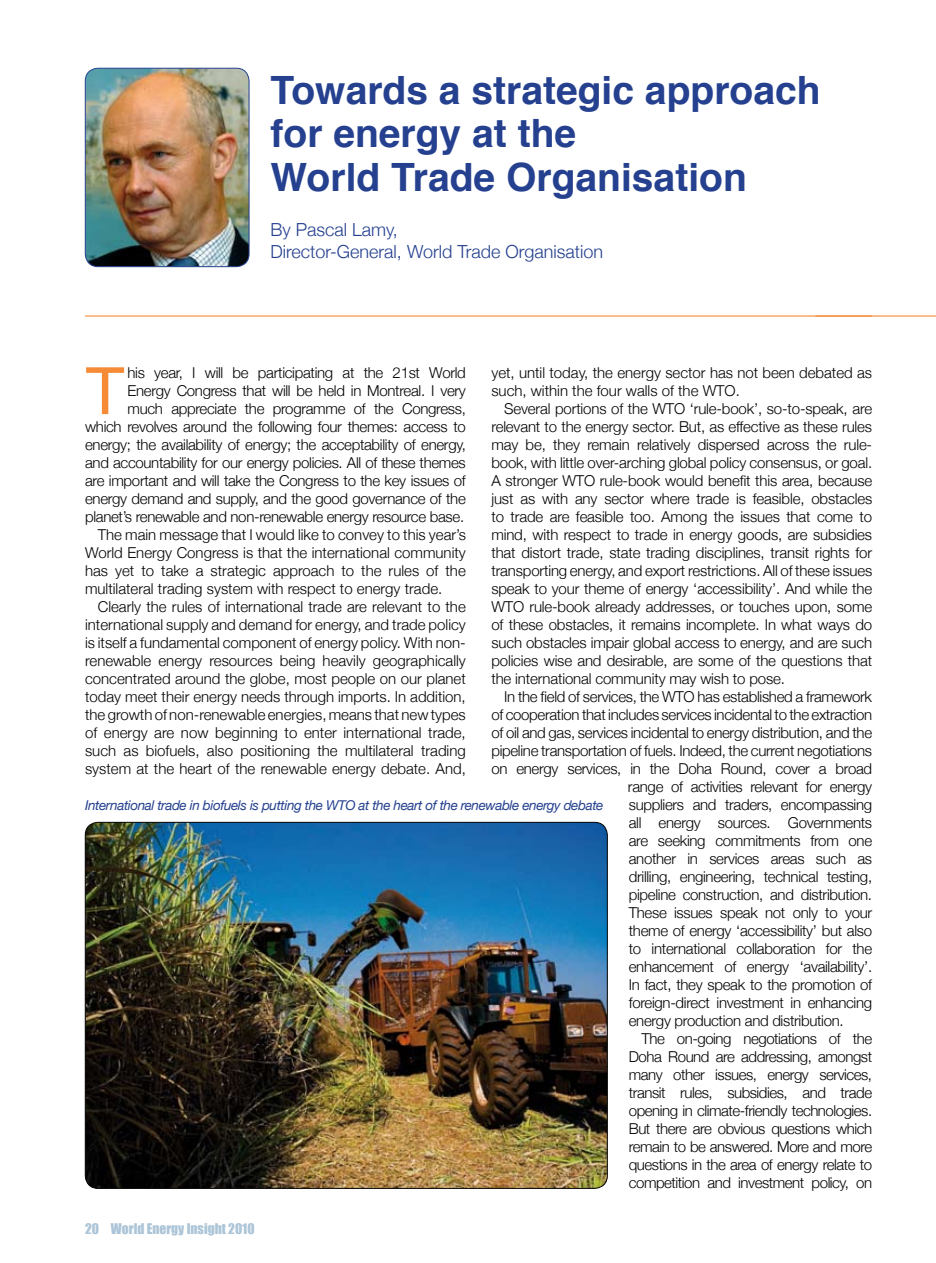
<style>
.page{position:relative;width:936px;height:1263px;background:#fff}
.page>*{position:absolute;margin:0;border:0;box-sizing:border-box;transform-origin:0 0}
.t1{font:65.1px "Helvetica";color:#f68b37}
.t2{font:700 39px/43.5px "Helvetica";color:#24408f}
.t3{font:300 18px/22.5px "Helvetica Neue";color:#24408f}
.t4{font:300 15px/18px "Helvetica Neue";letter-spacing:-.02em;color:#000;text-align:justify}
.t5{font:300 15px/18px "Helvetica Neue";color:#000}
.t6{font:italic 13.5px "Helvetica Neue";letter-spacing:-.03em;color:#24408f}
.t7{font:13.5px "Impact";color:#acc5d8}
</style>
<div class="page">
<hr style="left:85px;top:315px;width:787px;height:2px;background:#f68b37">
<hr style="left:815px;top:315px;width:120px;height:2px;background:#f68b37">
<img style="left:85px;top:68px;width:164px;height:199px;border-radius:13px">
<div style="left:85px;top:68px;width:164px;height:199px;border:1px solid #24408f;border-radius:13px"></div>
<img style="left:85px;top:822px;width:522px;height:366px;border-radius:13px">
<h2 class="t2" style="left:270px;top:66px;width:551px">Towards a strategic approach for energy at the<br>World Trade Organisation</h2>
<p class="t3" style="left:270px;top:218px;width:334px">By Pascal Lamy,<br>Director-General, World Trade Organisation</p>
<h1 class="t1" style="left:85px;top:335px;width:41px">T</h1>
<p class="t4" style="left:127px;top:363px;width:340px">his year, I will be participating at the 21st World</p>
<p class="t5" style="left:491px;top:363px;width:382px">yet, until today, the energy sector has not been debated as such, within the four walls of the WTO.</p>
<p class="t4" style="left:491px;top:399px;width:382px;text-indent:13px">Several portions of the WTO ‘rule-book’, so-to-speak, are relevant to the energy sector. But, as effective as these rules may be, they remain relatively dispersed across the rule&shy;book, with little over-arching global policy consensus, or goal.<br>A stronger WTO rule-book would benefit this area, because just as with any sector where trade is feasible, obstacles to trade are feasible too. Among the issues that come to mind, with respect to trade in energy goods, are subsidies that distort trade, state trading disciplines, transit rights for transporting energy, and export restrictions. All of these issues speak to your theme of energy ‘accessibility’. And while the WTO rule-book already addresses, or touches upon, some of these obstacles, it remains incomplete. In what ways do such obstacles impair global access to energy, and are such policies wise and desirable, are some of the questions that the international community may wish to pose.</p>
<p class="t4" style="left:504px;top:687px;width:369px">In the field of services, the WTO has established a framework</p>
<p class="t4" style="left:491px;top:705px;width:382px">of cooperation that includes services incidental to the extraction</p>
<p class="t4" style="left:491px;top:723px;width:382px">of oil and gas, services incidental to energy distribution, and the</p>
<p class="t4" style="left:491px;top:741px;width:382px">pipeline transportation of fuels. Indeed, the current negotiations</p>
<p class="t4" style="left:491px;top:759px;width:382px">on energy services, in the Doha Round, cover a broad</p>
<p class="t4" style="left:628px;top:777px;width:246px">range of activities relevant for energy</p>
<p class="t4" style="left:628px;top:795px;width:245px">suppliers and traders, encompassing</p>
<p class="t4" style="left:628px;top:813px;width:245px">all energy sources. Governments</p>
<p class="t4" style="left:628px;top:831px;width:245px">are seeking commitments from one</p>
<p class="t4" style="left:628px;top:849px;width:245px">another in services areas such as</p>
<p class="t4" style="left:628px;top:867px;width:245px">drilling, engineering, technical testing,</p>
<p class="t4" style="left:628px;top:885px;width:245px">pipeline construction, and distribution.</p>
<p class="t4" style="left:628px;top:903px;width:245px">These issues speak not only to your</p>
<p class="t4" style="left:628px;top:921px;width:245px">theme of energy ‘accessibility’ but also</p>
<p class="t4" style="left:628px;top:939px;width:245px">to international collaboration for the</p>
<p class="t4" style="left:628px;top:957px;width:245px">enhancement of energy ‘availability’.</p>
<p class="t4" style="left:628px;top:975px;width:245px">In fact, they speak to the promotion of</p>
<p class="t4" style="left:628px;top:993px;width:245px">foreign-direct investment in enhancing</p>
<p class="t4" style="left:628px;top:1011px;width:216px">energy production and distribution.</p>
<p class="t4" style="left:641px;top:1029px;width:232px">The on-going negotiations of the</p>
<p class="t4" style="left:628px;top:1047px;width:245px">Doha Round are addressing, amongst</p>
<p class="t4" style="left:628px;top:1065px;width:245px">many other issues, energy services,</p>
<p class="t4" style="left:628px;top:1083px;width:245px">transit rules, subsidies, and trade</p>
<p class="t4" style="left:628px;top:1101px;width:245px">opening in climate-friendly technologies.</p>
<p class="t4" style="left:628px;top:1119px;width:245px">But there are obvious questions which</p>
<p class="t4" style="left:628px;top:1137px;width:245px">remain to be answered. More and more</p>
<p class="t4" style="left:628px;top:1155px;width:245px">questions in the area of energy relate to</p>
<p class="t4" style="left:628px;top:1173px;width:245px">competition and investment policy, on</p>
<p class="t4" style="left:127px;top:381px;width:340px">Energy Congress that will be held in Montreal. I very</p>
<p class="t4" style="left:127px;top:399px;width:340px">much appreciate the programme of the Congress,</p>
<p class="t4" style="left:85px;top:417px;width:382px">which revolves around the following four themes: access to</p>
<p class="t4" style="left:85px;top:435px;width:382px">energy; the availability of energy; the acceptability of energy,</p>
<p class="t4" style="left:85px;top:453px;width:382px">and accountability for our energy policies. All of these themes</p>
<p class="t4" style="left:85px;top:471px;width:382px">are important and will take the Congress to the key issues of</p>
<p class="t4" style="left:85px;top:489px;width:382px">energy demand and supply, and the good governance of the</p>
<p class="t4" style="left:85px;top:507px;width:380px">planet’s renewable and non-renewable energy resource base.</p>
<p class="t5" style="left:98px;top:525px;width:369px">The main message that I would like to convey to this year’s</p>
<p class="t5" style="left:85px;top:543px;width:382px">World Energy Congress is that the international community</p>
<p class="t5" style="left:85px;top:561px;width:382px">has yet to take a strategic approach to the rules of the</p>
<p class="t5" style="left:85px;top:579px;width:359px">multilateral trading system with respect to energy trade.</p>
<p class="t5" style="left:98px;top:597px;width:369px">Clearly the rules of international trade are relevant to the</p>
<p class="t5" style="left:85px;top:615px;width:382px">international supply and demand for energy, and trade policy</p>
<p class="t5" style="left:85px;top:633px;width:382px">is itself a fundamental component of energy policy. With non-</p>
<p class="t5" style="left:85px;top:651px;width:382px">renewable energy resources being heavily geographically</p>
<p class="t5" style="left:85px;top:669px;width:382px">concentrated around the globe, most people on our planet</p>
<p class="t5" style="left:85px;top:687px;width:382px">today meet their energy needs through imports. In addition,</p>
<p class="t5" style="left:85px;top:705px;width:382px">the growth of non-renewable energies, means that new types</p>
<p class="t5" style="left:85px;top:723px;width:382px">of energy are now beginning to enter international trade,</p>
<p class="t5" style="left:85px;top:741px;width:382px">such as biofuels, also positioning the multilateral trading</p>
<p class="t5" style="left:85px;top:759px;width:382px">system at the heart of the renewable energy debate. And,</p>
<p class="t6" style="left:85px;top:797px;width:520px">International trade in biofuels is putting the WTO at the heart of the renewable energy debate</p>
<p class="t7" style="left:85px;top:1221px;width:171px">20 World Energy Insight 2010</p>
</div>
